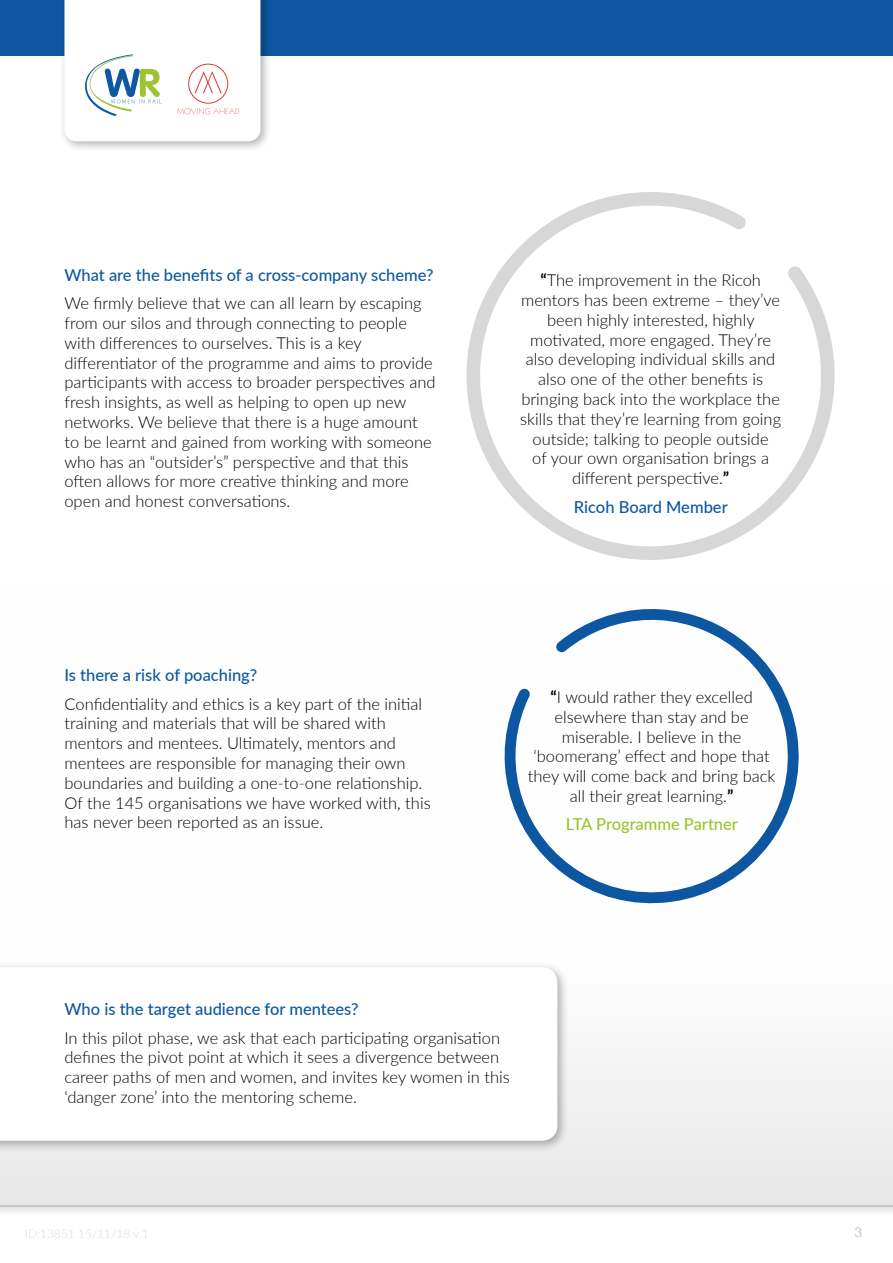
<style>
.page{position:relative;width:893px;height:1263px;background:#fff}
.page>*{position:absolute;margin:0;border:0;box-sizing:border-box;transform-origin:0 0}
.t1{font:300 16.5px/19.8px "Lato";color:#000}
.t2{font:500 16.5px "Lato";color:#0e58a3}
.t3{font:500 16.5px "Lato";color:#9dc331}
.t4{font:300 13.5px "Lato";color:#9d9d9c}
.s1{font-weight:700}
</style>
<div class="page">
<div style="left:0;top:586px;width:893px;height:620px;background:linear-gradient(to bottom,#fff,#efefef)"></div>
<svg style="left:0;top:1205px;width:893px;height:7px;fill:#e7e7e7"></svg>
<div style="left:0;top:961px;width:569px;height:191px;background:#000;opacity:.3"></div>
<svg style="left:0;top:967px;width:557px;height:174px"></svg>
<svg style="left:466px;top:192px;width:369px;height:368px"></svg>
<svg style="left:489px;top:598px;width:314px;height:309px"></svg>
<div style="left:0;top:0;width:893px;height:55px;background:#0e58a3"></div>
<div style="left:58px;top:0;width:213px;height:152px;background:#000;opacity:.3"></div>
<svg style="left:64px;top:0;width:196px;height:141px"></svg>
<p class="t2" style="left:64px;top:263px;width:371px">What are the benefits of a cross-company scheme?</p>
<p class="t1" style="left:64px;top:293px;width:373px">We firmly believe that we can all learn by escaping from our silos and through connecting to people with differences to ourselves. This is a key differentiator of the programme and aims to provide participants with access to broader perspectives and fresh insights, as well as helping to open up new networks. We believe that there is a huge amount to be learnt and gained from working with someone who has an “outsider’s” perspective and that this often allows for more creative thinking and more open and honest conversations.</p>
<p class="t1" style="left:520px;top:270px;width:262px;text-align:center"><span class="s1">“</span>The improvement in the Ricoh mentors has been extreme – they’ve been highly interested, highly motivated, more engaged. They’re also developing individual skills and also one of the other benefits is bringing back into the workplace the skills that they’re learning from going outside; talking to people outside<br>of your own organisation brings a different perspective.<span class="s1">”</span></p>
<p class="t2" style="left:574px;top:495px;width:155px">Ricoh Board Member</p>
<p class="t2" style="left:64px;top:663px;width:194px">Is there a risk of poaching?</p>
<p class="t1" style="left:64px;top:693px;width:368px">Confidentiality and ethics is a key part of the initial training and materials that will be shared with mentors and mentees. Ultimately, mentors and mentees are responsible for managing their own boundaries and building a one-to-one relationship.<br>Of the 145 organisations we have worked with, this has never been reported as an issue.</p>
<p class="t1" style="left:528px;top:686px;width:249px;text-align:center"><span class="s1">“</span>I would rather they excelled elsewhere than stay and be miserable. I believe in the ‘boomerang’ effect and hope that they will come back and bring back all their great learning.<span class="s1">”</span></p>
<p class="t3" style="left:566px;top:812px;width:174px">LTA Programme Partner</p>
<p class="t2" style="left:65px;top:997px;width:296px">Who is the target audience for mentees?</p>
<p class="t1" style="left:64px;top:1027px;width:447px">In this pilot phase, we ask that each participating organisation defines the pivot point at which it sees a divergence between career paths of men and women, and invites key women in this ‘danger zone’ into the mentoring scheme.</p>
<p class="t4" style="left:854px;top:1223px;width:9px">3</p>
</div>
